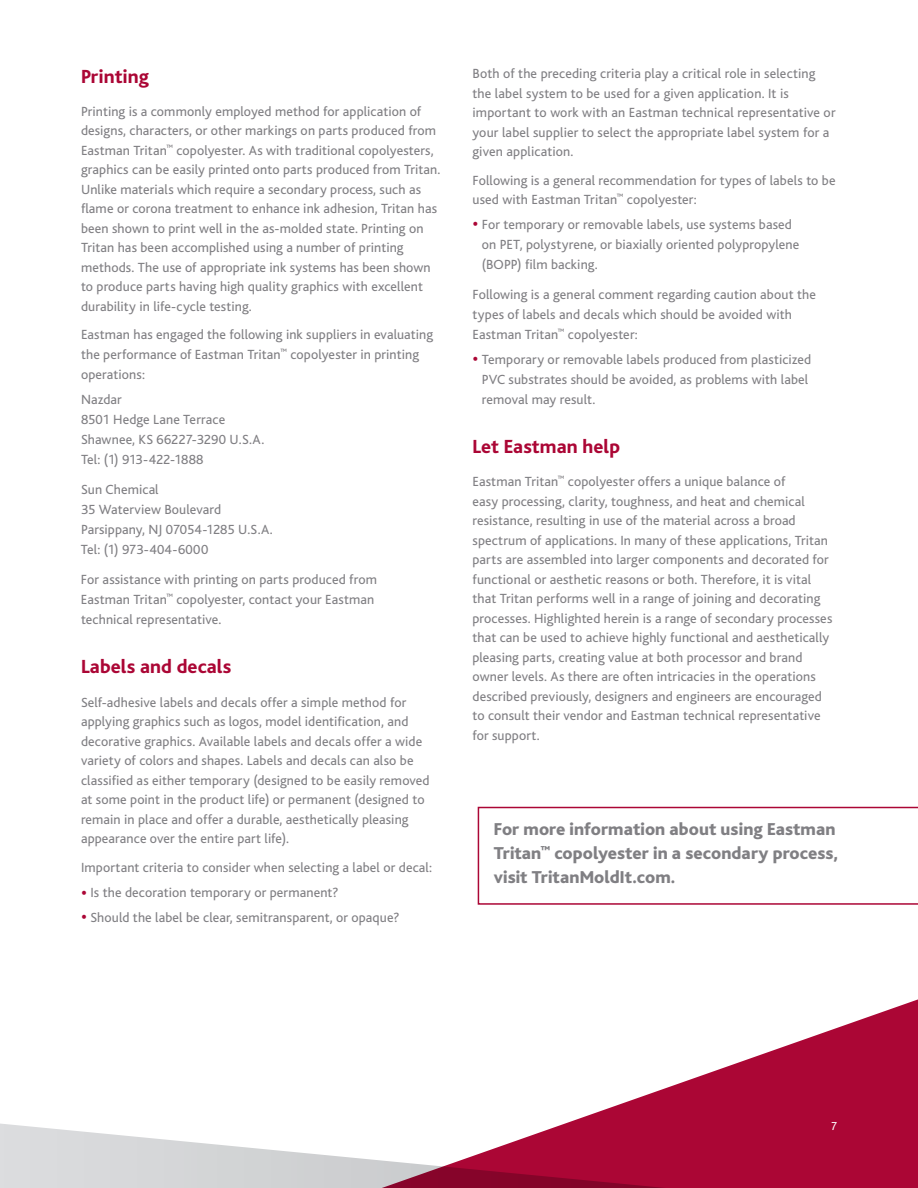
<style>
.page{position:relative;width:918px;height:1188px;background:#fff}
.page>*{position:absolute;margin:0;border:0;box-sizing:border-box;transform-origin:0 0}
.head{font:800 19.8px "Bliss";color:#ab0635}
.intro_paragraph{font:800 18px/24px "Bliss";letter-spacing:.005em;color:#807f83}
.body_copy__running_p{font:13.8px/19.5px "Bliss";letter-spacing:.01em;color:#807f83}
.body_copy__running_b{font:13.8px/19.8px "Bliss";letter-spacing:.01em;color:#807f83}
.body_copy__para_befo{font:13.8px/20.2px "Bliss";letter-spacing:.01em;color:#807f83}
.page_numbers{font:12px "Bliss";color:#fff}
.s1{font-size:19.5px;color:#ab0635}
</style>
<div class="page">
<svg style="left:817px;top:999px;width:101px;height:189px;background:#b62850"></svg>
<svg style="left:0;top:1035px;width:855px;height:153px"></svg>
<svg style="left:478px;top:807px;width:440px;height:98px"></svg>
<p class="head" style="left:81px;top:66px;width:70px">Printing</p>
<p class="body_copy__running_p" style="left:81px;top:102px;width:360px">Printing is a commonly employed method for application of designs, characters, or other markings on parts produced from Eastman Tritan<sup>™</sup> copolyester. As with traditional copolyesters, graphics can be easily printed onto parts produced from Tritan.<br>Unlike materials which require a secondary process, such as flame or corona treatment to enhance ink adhesion, Tritan has been shown to print well in the as-molded state. Printing on Tritan has been accomplished using a number of printing methods. The use of appropriate ink systems has been shown to produce parts having high quality graphics with excellent durability in life-cycle testing.</p>
<p class="body_copy__running_b" style="left:81px;top:325px;width:354px">Eastman has engaged the following ink suppliers in evaluating the performance of Eastman Tritan<sup>™</sup> copolyester in printing operations:</p>
<p class="body_copy__running_p" style="left:81px;top:389px;width:184px;line-height:20.2px">Nazdar<br>8501 Hedge Lane Terrace<br>Shawnee, KS 66227-3290 U.S.A.<br>Tel: (1) 913-422-1888</p>
<p class="body_copy__running_p" style="left:81px;top:479px;width:192px;line-height:20.2px">Sun Chemical<br>35 Waterview Boulevard<br>Parsippany, NJ 07054-1285 U.S.A.<br>Tel: (1) 973-404-6000</p>
<p class="body_copy__running_p" style="left:81px;top:569px;width:297px;line-height:20.2px">For assistance with printing on parts produced from<br>Eastman Tritan<sup>™</sup> copolyester, contact your Eastman technical representative.</p>
<p class="head" style="left:81px;top:656px;width:152px">Labels and decals</p>
<p class="body_copy__running_p" style="left:81px;top:693px;width:350px">Self-adhesive labels and decals offer a simple method for applying graphics such as logos, model identification, and decorative graphics. Available labels and decals offer a wide variety of colors and shapes. Labels and decals can also be classified as either temporary (designed to be easily removed at some point in the product life) or permanent (designed to remain in place and offer a durable, aesthetically pleasing appearance over the entire part life).</p>
<p class="body_copy__running_b" style="left:81px;top:858px;width:353px">Important criteria to consider when selecting a label or decal:</p>
<p class="body_copy__running_b" style="left:81px;top:883px;width:259px"><span class="s1">•</span> Is the decoration temporary or permanent?</p>
<p class="body_copy__running_p" style="left:81px;top:908px;width:320px"><span class="s1">•</span> Should the label be clear, semitransparent, or opaque?</p>
<p class="body_copy__running_p" style="left:472px;top:64px;width:365px">Both of the preceding criteria play a critical role in selecting the label system to be used for a given application. It is important to work with an Eastman technical representative or your label supplier to select the appropriate label system for a given application.</p>
<p class="body_copy__running_b" style="left:472px;top:171px;width:365px">Following is a general recommendation for types of labels to be used with Eastman Tritan<sup>™</sup> copolyester:</p>
<p class="body_copy__running_p" style="left:482px;top:214px;width:319px;line-height:20.2px;text-indent:-9px"><span class="s1">•</span> For temporary or removable labels, use systems based on PET, polystyrene, or biaxially oriented polypropylene (BOPP) film backing.</p>
<p class="body_copy__running_b" style="left:472px;top:284px;width:345px;line-height:20.2px">Following is a general comment regarding caution about the types of labels and decals which should be avoided with<br>Eastman Tritan<sup>™</sup> copolyester:</p>
<p class="body_copy__para_befo" style="left:482px;top:349px;width:331px;text-indent:-9px"><span class="s1">•</span> Temporary or removable labels produced from plasticized<br>PVC substrates should be avoided, as problems with label removal may result.</p>
<p class="head" style="left:472px;top:436px;width:149px">Let Eastman help</p>
<p class="body_copy__running_p" style="left:472px;top:472px;width:361px">Eastman Tritan<sup>™</sup> copolyester offers a unique balance of<br>easy processing, clarity, toughness, and heat and chemical resistance, resulting in use of the material across a broad spectrum of applications. In many of these applications, Tritan parts are assembled into larger components and decorated for functional or aesthetic reasons or both. Therefore, it is vital that Tritan performs well in a range of joining and decorating processes. Highlighted herein is a range of secondary processes that can be used to achieve highly functional and aesthetically pleasing parts, creating value at both processor and brand owner levels. As there are often intricacies in the operations described previously, designers and engineers are encouraged to consult their vendor and Eastman technical representative for support.</p>
<p class="intro_paragraph" style="left:494px;top:818px;width:346px">For more information about using Eastman<br>Tritan<sup>™</sup> copolyester in a secondary process, visit TritanMoldIt.com.</p>
<p class="page_numbers" style="left:831px;top:1119px;width:8px">7</p>
</div>
